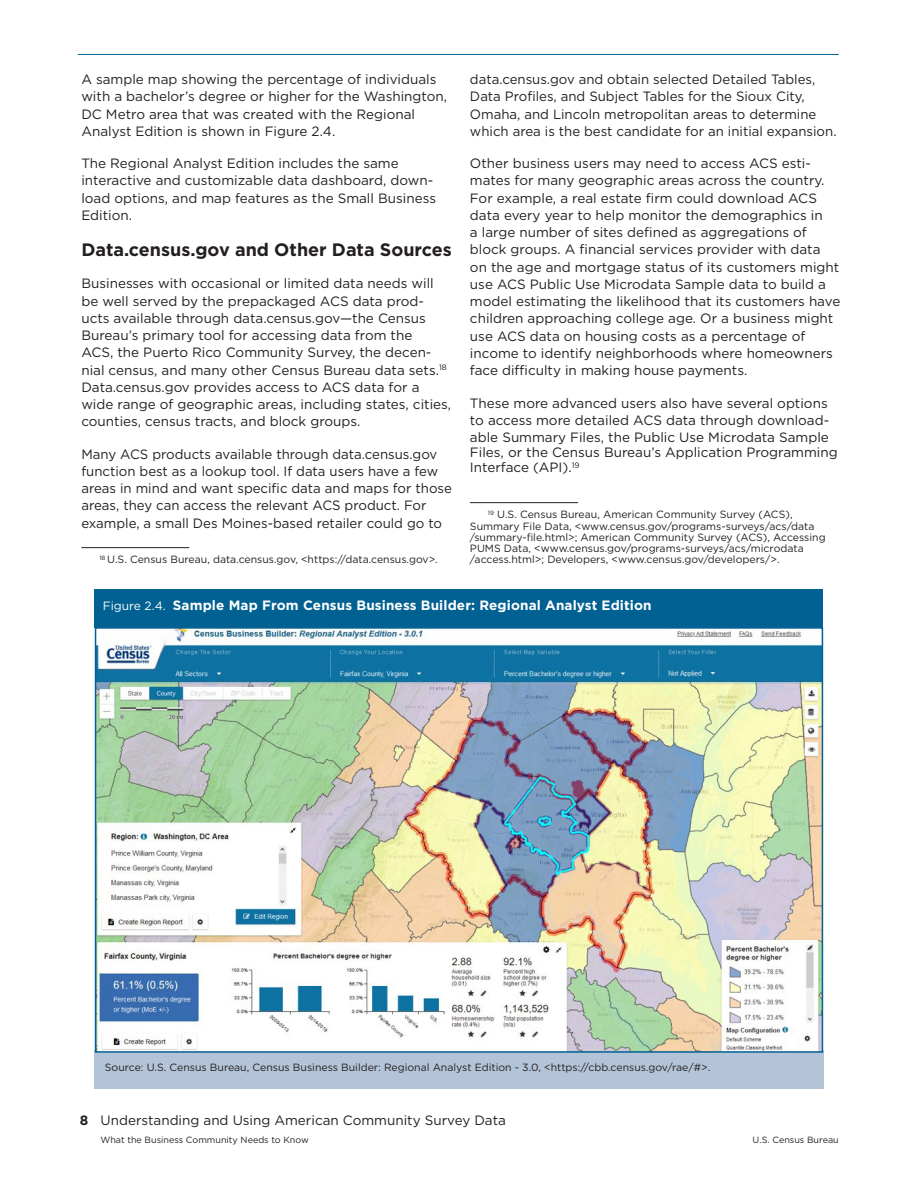
<style>
.page{position:relative;width:918px;height:1188px;background:#fff}
.page>*{position:absolute;margin:0;border:0;box-sizing:border-box;transform-origin:0 0}
.t1{font:700 18px "Gotham";color:#231f20}
.t2{font:13.5px/17.2px "Gotham";color:#231f20}
.t3{font:700 13.5px "Gotham";letter-spacing:.01em;color:#fff}
.t4{font:10.5px/11.2px "Gotham";color:#231f20}
.t5{font:9px "Gotham";color:#231f20}
.s1{font-weight:400;font-size:12px}
.s2{font-weight:700}
.s3{font-weight:700;font-size:13.5px;color:#fff}
</style>
<div class="page">
<hr style="left:78px;top:54px;width:761px;height:1px;background:#006192">
<div style="left:94px;top:1050px;width:730px;height:39px;background:#b4c4d8"></div>
<hr style="left:470px;top:502px;width:108px;height:1px;background:#231f20">
<hr style="left:81px;top:547px;width:108px;height:1px;background:#231f20">
<img style="left:98px;top:630px;width:722px;height:420px">
<div style="left:95px;top:589px;width:728px;height:39px;background:#006192"></div>
<p class="t2" style="left:81px;top:70px;width:367px">A sample map showing the percentage of individuals with a bachelor’s degree or higher for the Washington, DC Metro area that was created with the Regional Analyst Edition is shown in Figure 2.4.</p>
<p class="t2" style="left:81px;top:154px;width:356px">The Regional Analyst Edition includes the same interactive and customizable data dashboard, down&shy;load options, and map features as the Small Business Edition.</p>
<h4 class="t1" style="left:81px;top:238px;width:372px">Data.census.gov and Other Data Sources</h4>
<p class="t2" style="left:81px;top:275px;width:371px">Businesses with occasional or limited data needs will be well served by the prepackaged ACS data prod&shy;ucts available through data.census.gov—the Census Bureau’s primary tool for accessing data from the<br>ACS, the Puerto Rico Community Survey, the decen&shy;nial census, and many other Census Bureau data sets.<sup>18<br></sup>Data.census.gov provides access to ACS data for a wide range of geographic areas, including states, cities, counties, census tracts, and block groups.</p>
<p class="t2" style="left:81px;top:445px;width:372px">Many ACS products available through data.census.gov function best as a lookup tool. If data users have a few areas in mind and want specifc data and maps for those areas, they can access the relevant ACS product. For example, a small Des Moines-based retailer could go to</p>
<p class="t4" style="left:99px;top:554px;width:340px"><sup>18</sup> U.S. Census Bureau, data.census.gov, &lt;https://data.census.gov&gt;.</p>
<p class="t2" style="left:470px;top:70px;width:368px">data.census.gov and obtain selected Detailed Tables, Data Profles, and Subject Tables for the Sioux City, Omaha, and Lincoln metropolitan areas to determine which area is the best candidate for an initial expansion.</p>
<p class="t2" style="left:470px;top:154px;width:372px">Other business users may need to access ACS esti&shy;mates for many geographic areas across the country.<br>For example, a real estate frm could download ACS data every year to help monitor the demographics in<br>a large number of sites defned as aggregations of block groups. A fnancial services provider with data on the age and mortgage status of its customers might use ACS Public Use Microdata Sample data to build a model estimating the likelihood that its customers have children approaching college age. Or a business might use ACS data on housing costs as a percentage of income to identify neighborhoods where homeowners face difculty in making house payments.</p>
<p class="t2" style="left:470px;top:394px;width:361px;text-align:justify">These more advanced users also have several options to access more detailed ACS data through download&shy;able Summary Files, the Public Use Microdata Sample</p>
<p class="t2" style="left:470px;top:445px;width:369px;line-height:15px">Files, or the Census Bureau’s Application Programming<br>Interface (API).<sup>19</sup></p>
<p class="t4" style="left:470px;top:509px;width:357px;text-indent:18px"><sup>19</sup> U.S. Census Bureau, American Community Survey (ACS), Summary File Data, &lt;www.census.gov/programs-surveys/acs/data /summary-fle.html&gt;; American Community Survey (ACS), Accessing PUMS Data, &lt;www.census.gov/programs-surveys/acs/microdata /access.html&gt;; Developers, &lt;www.census.gov/developers/&gt;.</p>
<p class="t3" style="left:103px;top:596px;width:550px"><span class="s1">Figure 2.4.</span> Sample Map From Census Business Builder: Regional Analyst Edition</p>
<p class="t4" style="left:105px;top:1061px;width:607px">Source: U.S. Census Bureau, Census Business Builder: Regional Analyst Edition - 3.0, &lt;https://cbb.census.gov/rae/#&gt;.</p>
<p class="t2" style="left:80px;top:1112px;width:428px"><span class="s2">8</span> Understanding and Using American Community Survey Data</p>
<p class="t5" style="left:80px;top:1134px;width:230px"><span class="s3">8</span> What the Business Community Needs to Know</p>
<p class="t5" style="left:753px;top:1134px;width:88px">U.S. Census Bureau</p>
</div>
